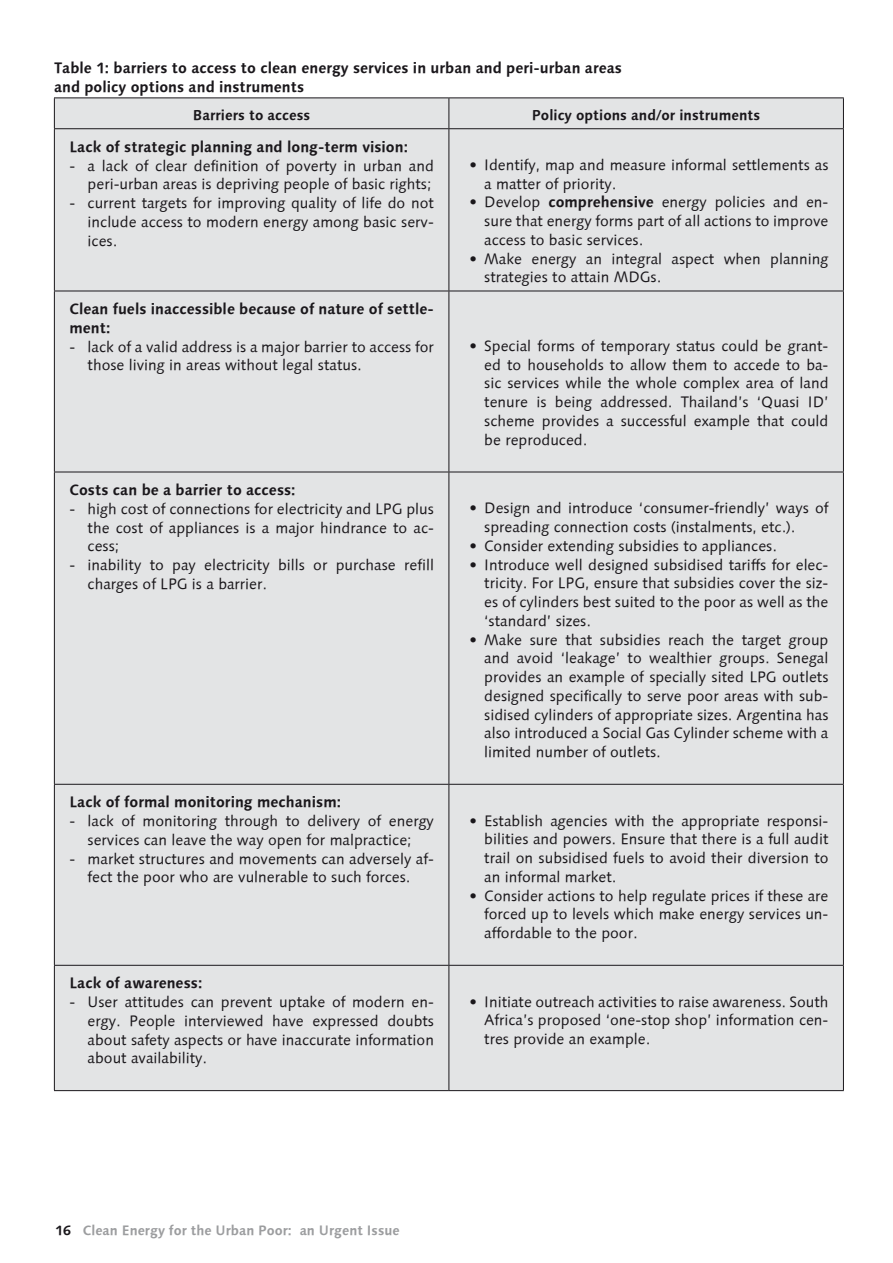
<style>
.page{position:relative;width:893px;height:1263px;background:#fff}
.page>*{position:absolute;margin:0;border:0;box-sizing:border-box;transform-origin:0 0}
.t1{font:15px/18.8px "Linotype Syntax";color:#1a171b;text-align:justify}
.t2{font:700 15px/18.8px "Linotype Syntax";color:#1a171b}
.t3{font:700 14.25px "Linotype Syntax";color:#1a171b}
.t4{font:700 13.5px "Linotype Syntax";color:#9c9d9f}
.s1{font-weight:700}
.s2{color:#1a171b}
</style>
<div class="page">
<div style="left:55px;top:98px;width:788px;height:992px;background:#e3e4e5"></div>
<hr style="left:54px;top:97px;width:395px;height:1px;background:#1a171b">
<hr style="left:54px;top:98px;width:1px;height:30px;background:#1a171b">
<hr style="left:449px;top:97px;width:395px;height:1px;background:#1a171b">
<hr style="left:448px;top:98px;width:1px;height:30px;background:#1a171b">
<hr style="left:843px;top:98px;width:1px;height:30px;background:#1a171b">
<hr style="left:54px;top:128px;width:395px;height:1px;background:#1a171b">
<hr style="left:54px;top:129px;width:1px;height:162px;background:#1a171b">
<hr style="left:449px;top:128px;width:395px;height:1px;background:#1a171b">
<hr style="left:448px;top:129px;width:1px;height:162px;background:#1a171b">
<hr style="left:843px;top:129px;width:1px;height:162px;background:#1a171b">
<hr style="left:54px;top:291px;width:395px;height:1px;background:#1a171b">
<hr style="left:54px;top:291px;width:1px;height:181px;background:#1a171b">
<hr style="left:449px;top:291px;width:395px;height:1px;background:#1a171b">
<hr style="left:448px;top:291px;width:1px;height:181px;background:#1a171b">
<hr style="left:843px;top:291px;width:1px;height:181px;background:#1a171b">
<hr style="left:54px;top:472px;width:395px;height:1px;background:#1a171b">
<hr style="left:54px;top:472px;width:1px;height:312px;background:#1a171b">
<hr style="left:449px;top:472px;width:395px;height:1px;background:#1a171b">
<hr style="left:448px;top:472px;width:1px;height:312px;background:#1a171b">
<hr style="left:843px;top:472px;width:1px;height:312px;background:#1a171b">
<hr style="left:54px;top:784px;width:395px;height:1px;background:#1a171b">
<hr style="left:54px;top:785px;width:1px;height:180px;background:#1a171b">
<hr style="left:449px;top:784px;width:395px;height:1px;background:#1a171b">
<hr style="left:448px;top:785px;width:1px;height:180px;background:#1a171b">
<hr style="left:843px;top:785px;width:1px;height:180px;background:#1a171b">
<hr style="left:54px;top:965px;width:395px;height:1px;background:#1a171b">
<hr style="left:54px;top:966px;width:1px;height:124px;background:#1a171b">
<hr style="left:449px;top:965px;width:395px;height:1px;background:#1a171b">
<hr style="left:448px;top:966px;width:1px;height:124px;background:#1a171b">
<hr style="left:843px;top:966px;width:1px;height:124px;background:#1a171b">
<hr style="left:54px;top:1090px;width:395px;height:1px;background:#1a171b">
<hr style="left:449px;top:1090px;width:395px;height:1px;background:#1a171b">
<p class="t2" style="left:54px;top:58px;width:570px">Table 1: barriers to access to clean energy services in urban and peri-urban areas and policy options and instruments</p>
<p class="t3" style="left:193px;top:106px;width:119px">Barriers to access</p>
<p class="t3" style="left:532px;top:106px;width:230px">Policy options and/or instruments</p>
<p class="t2" style="left:69px;top:137px;width:340px">Lack of strategic planning and long-term vision:</p>
<p class="t1" style="left:69px;top:156px;width:366px;text-align:right">- a lack of clear definition of poverty in urban and peri-urban areas is depriving people of basic rights;</p>
<p class="t1" style="left:88px;top:194px;width:348px;text-indent:-18px">- current targets for improving quality of life do not include access to modern energy among basic serv&shy;ices.</p>
<p class="t1" style="left:484px;top:156px;width:346px;text-indent:-15px">• Identify, map and measure informal settlements as a matter of priority.</p>
<p class="t1" style="left:484px;top:193px;width:346px;text-indent:-15px">• Develop <span class="s1">comprehensive</span> energy policies and en&shy;sure that energy forms part of all actions to improve access to basic services.</p>
<p class="t1" style="left:484px;top:249px;width:346px;text-indent:-15px">• Make energy an integral aspect when planning strategies to attain MDGs.</p>
<p class="t2" style="left:69px;top:299px;width:366px">Clean fuels inaccessible because of nature of settle&shy;ment:</p>
<p class="t1" style="left:88px;top:337px;width:348px;text-indent:-18px">- lack of a valid address is a major barrier to access for those living in areas without legal status.</p>
<p class="t1" style="left:484px;top:337px;width:346px;text-indent:-15px">• Special forms of temporary status could be grant&shy;ed to households to allow them to accede to ba&shy;sic services while the whole complex area of land tenure is being addressed. Thailand’s ‘Quasi ID’ scheme provides a successful example that could be reproduced.</p>
<p class="t2" style="left:69px;top:480px;width:228px">Costs can be a barrier to access:</p>
<p class="t1" style="left:88px;top:499px;width:348px;text-indent:-18px">- high cost of connections for electricity and LPG plus the cost of appliances is a major hindrance to ac&shy;cess;</p>
<p class="t1" style="left:88px;top:556px;width:348px;text-indent:-18px">- inability to pay electricity bills or purchase refill charges of LPG is a barrier.</p>
<p class="t1" style="left:484px;top:499px;width:346px;text-indent:-15px">• Design and introduce ‘consumer-friendly’ ways of spreading connection costs (instalments, etc.).</p>
<p class="t1" style="left:469px;top:536px;width:309px">• Consider extending subsidies to appliances.</p>
<p class="t1" style="left:484px;top:555px;width:346px;text-indent:-15px">• Introduce well designed subsidised tariffs for elec&shy;tricity. For LPG, ensure that subsidies cover the siz&shy;es of cylinders best suited to the poor as well as the ‘standard’ sizes.</p>
<p class="t1" style="left:484px;top:630px;width:346px;text-indent:-15px">• Make sure that subsidies reach the target group and avoid ‘leakage’ to wealthier groups. Senegal provides an example of specially sited LPG outlets designed specifically to serve poor areas with sub&shy;sidised cylinders of appropriate sizes. Argentina has also introduced a Social Gas Cylinder scheme with a limited number of outlets.</p>
<p class="t2" style="left:69px;top:793px;width:273px">Lack of formal monitoring mechanism:</p>
<p class="t1" style="left:69px;top:812px;width:366px;text-align:center">- lack of monitoring through to delivery of energy services can leave the way open for malpractice;</p>
<p class="t1" style="left:69px;top:849px;width:366px;text-align:center">- market structures and movements can adversely af&shy;fect the poor who are vulnerable to such forces.</p>
<p class="t1" style="left:484px;top:811px;width:346px;text-indent:-15px">• Establish agencies with the appropriate responsi&shy;bilities and powers. Ensure that there is a full audit trail on subsidised fuels to avoid their diversion to an informal market.</p>
<p class="t1" style="left:484px;top:886px;width:346px;text-indent:-15px">• Consider actions to help regulate prices if these are forced up to levels which make energy services un&shy;affordable to the poor.</p>
<p class="t2" style="left:69px;top:974px;width:134px">Lack of awareness:</p>
<p class="t1" style="left:88px;top:993px;width:348px;text-indent:-18px">- User attitudes can prevent uptake of modern en&shy;ergy. People interviewed have expressed doubts about safety aspects or have inaccurate information about availability.</p>
<p class="t1" style="left:484px;top:992px;width:346px;text-indent:-15px">• Initiate outreach activities to raise awareness. South Africa’s proposed ‘one-stop shop’ information cen&shy;tres provide an example.</p>
<p class="t4" style="left:55px;top:1222px;width:346px"><span class="s2">16</span> Clean Energy for the Urban Poor: an Urgent Issue</p>
</div>
